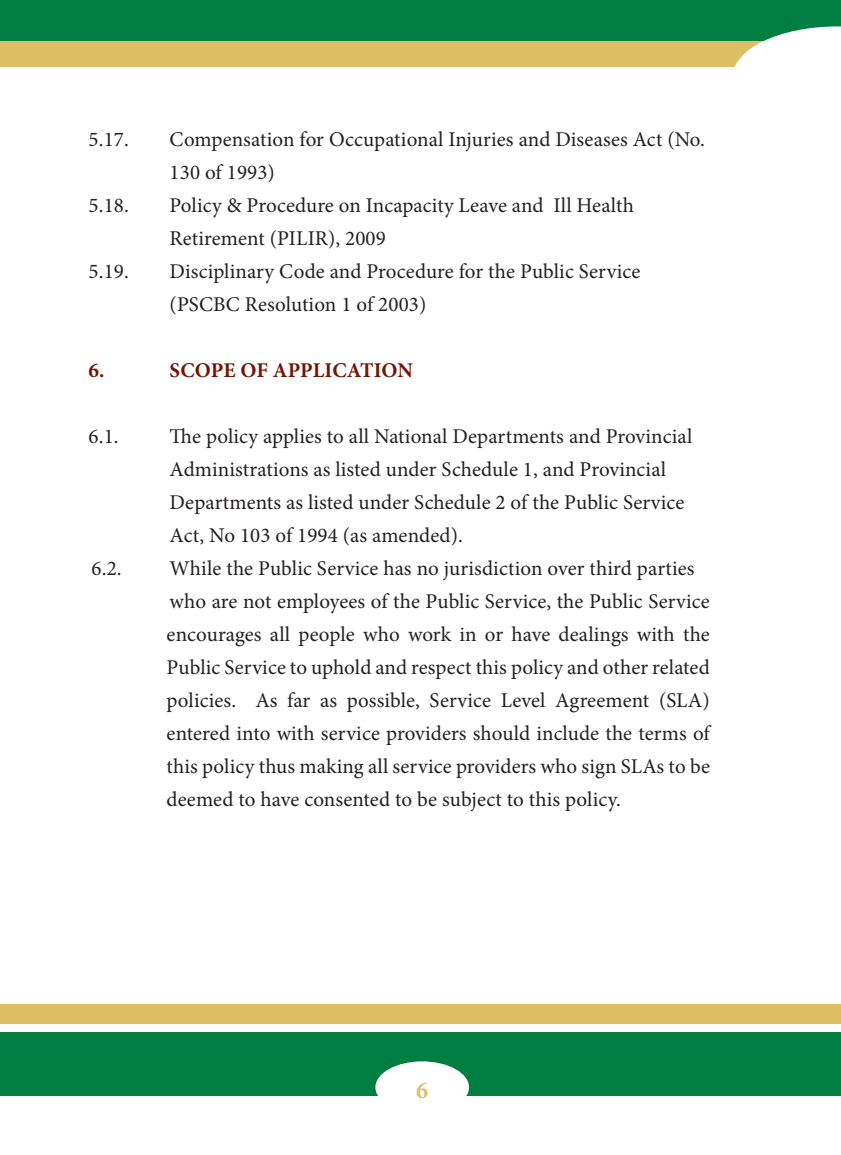
<style>
.page{position:relative;width:841px;height:1155px;background:#fff}
.page>*{position:absolute;margin:0;border:0;box-sizing:border-box;transform-origin:0 0}
.t1{font:700 24px "Minion Pro";color:#debf65}
.body_text{font:21px/33px "Minion Pro";letter-spacing:.005em;color:#231f20}
.body_text-2{font:700 21px "Minion Pro";color:#721505}
</style>
<div class="page">
<hr style="left:837px;top:1032px;width:3px;height:64px;background:#007d40">
<div style="left:0;top:1032px;width:837px;height:64px;background:#007d40"></div>
<div style="left:0;top:1004px;width:840px;height:20px;background:#debf65"></div>
<div style="left:375px;top:1061px;width:94px;height:52px;background:#fff;border-radius:50%"></div>
<div style="left:0;top:0;width:840px;height:43px;background:#007d40"></div>
<div style="left:0;top:42px;width:840px;height:25px;background:#debf65"></div>
<svg style="left:732px;top:26px;width:108px;height:41px"></svg>
<p class="body_text" style="left:89px;top:123px;width:42px">5.17.</p>
<p class="body_text" style="left:170px;top:123px;width:536px">Compensation for Occupational Injuries and Diseases Act (No.<br>130 of 1993)</p>
<p class="body_text" style="left:89px;top:189px;width:42px">5.18.</p>
<p class="body_text" style="left:170px;top:189px;width:465px">Policy &amp; Procedure on Incapacity Leave and Ill Health<br>Retirement (PILIR), 2009</p>
<p class="body_text" style="left:89px;top:255px;width:42px">5.19.</p>
<p class="body_text" style="left:170px;top:255px;width:472px">Disciplinary Code and Procedure for the Public Service (PSCBC Resolution 1 of 2003)</p>
<p class="body_text-2" style="left:89px;top:356px;width:17px">6.</p>
<p class="body_text-2" style="left:170px;top:356px;width:245px">SCOPE OF APPLICATION</p>
<p class="body_text" style="left:89px;top:420px;width:32px">6.1.</p>
<p class="body_text" style="left:170px;top:420px;width:524px">The policy applies to all National Departments and Provincial Administrations as listed under Schedule 1, and Provincial Departments as listed under Schedule 2 of the Public Service Act, No 103 of 1994 (as amended).</p>
<p class="body_text" style="left:92px;top:552px;width:32px">6.2.</p>
<p class="body_text" style="left:167px;top:552px;width:544px">While the Public Service has no jurisdiction over third parties who are not employees of the Public Service, the Public Service encourages all people who work in or have dealings with the Public Service to uphold and respect this policy and other related policies. As far as possible, Service Level Agreement (SLA) entered into with service providers should include the terms of this policy thus making all service providers who sign SLAs to be deemed to have consented to be subject to this policy.</p>
<p class="t1" style="left:416px;top:1074px;width:13px">6</p>
</div>
